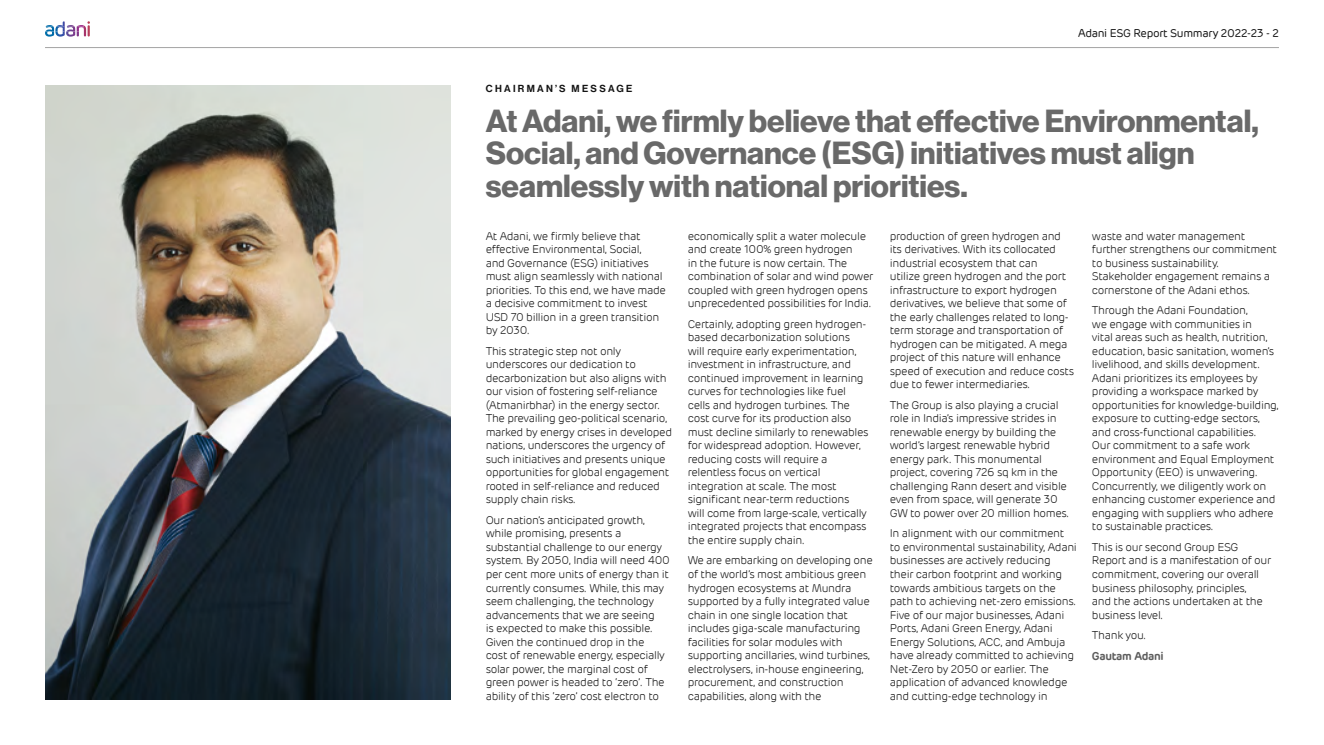
<style>
.page{position:relative;width:1324px;height:745px;background:#fff}
.page>*{position:absolute;margin:0;border:0;box-sizing:border-box;transform-origin:0 0}
.t1{font:700 31.25px/32.5px "Neue Haas Display";color:#696969}
.t2{font:300 11.25px/13.5px "Adani";letter-spacing:-.03em;color:#131313}
.t3{font:11.25px "Adani";letter-spacing:-.03em;color:#131313}
.t4{font:600 11.25px "Adani";letter-spacing:-.03em;color:#5c5c5c}
.t5{font:10px "Neue Haas Display Mediu";letter-spacing:.23em;color:#131313}
</style>
<div class="page">
<img style="left:45px;top:85px;width:405px;height:614px">
<img style="left:46px;top:21px;width:37px;height:5px">
<img style="left:83px;top:21px;width:7px;height:16px">
<img style="left:45px;top:26px;width:19px;height:5px">
<img style="left:67px;top:26px;width:17px;height:5px">
<svg style="left:55px;top:31px;width:24px;height:6px"></svg>
<hr style="left:45px;top:47px;width:1233px;height:1px;background:#a3a3a3">
<p class="t3" style="left:1077px;top:26px;width:202px">Adani ESG Report Summary 2022-23 - 2</p>
<p class="t5" style="left:485px;top:83px;width:148px">CHAIRMAN’S MESSAGE</p>
<h1 class="t1" style="left:485px;top:105px;width:774px">At Adani, we firmly believe that effective Environmental,<br>Social, and Governance (ESG) initiatives must align seamlessly with national priorities.</h1>
<p class="t2" style="left:485px;top:229px;width:182px">At Adani, we firmly believe that effective Environmental, Social,<br>and Governance (ESG) initiatives must align seamlessly with national priorities. To this end, we have made a decisive commitment to invest<br>USD 70 billion in a green transition by 2030.</p>
<p class="t2" style="left:485px;top:344px;width:188px">This strategic step not only underscores our dedication to decarbonization but also aligns with our vision of fostering self-reliance (Atmanirbhar) in the energy sector.<br>The prevailing geo-political scenario, marked by energy crises in developed nations, underscores the urgency of such initiatives and presents unique opportunities for global engagement rooted in self-reliance and reduced supply chain risks.</p>
<p class="t2" style="left:485px;top:513px;width:186px">Our nation’s anticipated growth, while promising, presents a substantial challenge to our energy system. By 2050, India will need 400 per cent more units of energy than it currently consumes. While, this may seem challenging, the technology advancements that we are seeing<br>is expected to make this possible.<br>Given the continued drop in the<br>cost of renewable energy, especially solar power, the marginal cost of green power is headed to ‘zero’. The ability of this ‘zero’ cost electron to</p>
<p class="t2" style="left:889px;top:229px;width:186px">production of green hydrogen and its derivatives. With its collocated industrial ecosystem that can<br>utilize green hydrogen and the port infrastructure to export hydrogen derivatives, we believe that some of the early challenges related to long&shy;term storage and transportation of hydrogen can be mitigated. A mega project of this nature will enhance speed of execution and reduce costs due to fewer intermediaries.</p>
<p class="t2" style="left:889px;top:398px;width:181px">The Group is also playing a crucial role in India’s impressive strides in renewable energy by building the world’s largest renewable hybrid energy park. This monumental project, covering 726 sq km in the challenging Rann desert and visible even from space, will generate 30<br>GW to power over 20 million homes.</p>
<p class="t2" style="left:889px;top:527px;width:188px">In alignment with our commitment to environmental sustainability, Adani businesses are actively reducing their carbon footprint and working towards ambitious targets on the path to achieving net-zero emissions.<br>Five of our major businesses, Adani Ports, Adani Green Energy, Adani Energy Solutions, ACC, and Ambuja have already committed to achieving Net-Zero by 2050 or earlier. The application of advanced knowledge and cutting-edge technology in</p>
<p class="t2" style="left:687px;top:229px;width:187px">economically split a water molecule and create 100% green hydrogen<br>in the future is now certain. The combination of solar and wind power coupled with green hydrogen opens unprecedented possibilities for India.</p>
<p class="t2" style="left:687px;top:317px;width:182px">Certainly, adopting green hydrogen&shy;based decarbonization solutions will require early experimentation, investment in infrastructure, and continued improvement in learning curves for technologies like fuel cells and hydrogen turbines. The cost curve for its production also must decline similarly to renewables for widespread adoption. However, reducing costs will require a relentless focus on vertical integration at scale. The most significant near-term reductions will come from large-scale, vertically integrated projects that encompass the entire supply chain.</p>
<p class="t2" style="left:687px;top:554px;width:187px">We are embarking on developing one of the world’s most ambitious green hydrogen ecosystems at Mundra supported by a fully integrated value chain in one single location that includes giga-scale manufacturing facilities for solar modules with supporting ancillaries, wind turbines, electrolysers, in-house engineering, procurement, and construction capabilities, along with the</p>
<p class="t2" style="left:1091px;top:229px;width:187px">waste and water management further strengthens our commitment to business sustainability.<br>Stakeholder engagement remains a cornerstone of the Adani ethos.</p>
<p class="t2" style="left:1091px;top:303px;width:188px">Through the Adani Foundation,<br>we engage with communities in<br>vital areas such as health, nutrition, education, basic sanitation, women’s livelihood, and skills development.<br>Adani prioritizes its employees by providing a workspace marked by opportunities for knowledge-building, exposure to cutting-edge sectors, and cross-functional capabilities.<br>Our commitment to a safe work environment and Equal Employment Opportunity (EEO) is unwavering.<br>Concurrently, we diligently work on enhancing customer experience and engaging with suppliers who adhere to sustainable practices.</p>
<p class="t2" style="left:1091px;top:540px;width:181px">This is our second Group ESG<br>Report and is a manifestation of our commitment, covering our overall business philosophy, principles,<br>and the actions undertaken at the business level.</p>
<p class="t2" style="left:1091px;top:628px;width:56px">Thank you.</p>
<p class="t4" style="left:1091px;top:648px;width:73px">Gautam Adani</p>
</div>
